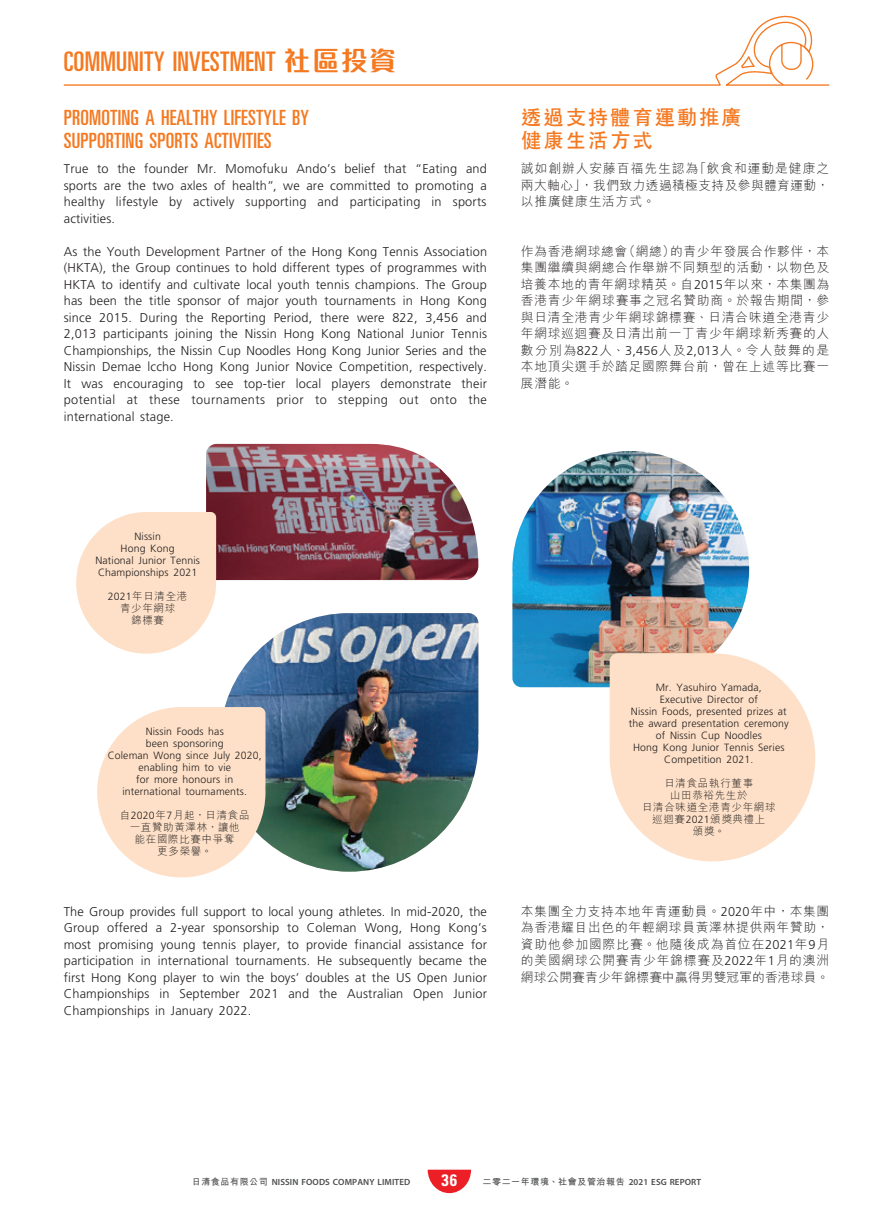
<style>
.page{position:relative;width:893px;height:1212px;background:#fff}
.page>*{position:absolute;margin:0;border:0;box-sizing:border-box;transform-origin:0 0}
.t1{font:ultra-condensed 27px "Univers LT Std";letter-spacing:.01em;color:#f47921}
._03_H1{font:ultra-condensed 21px/22.5px "Univers LT Std";letter-spacing:.01em;color:#f47921}
._03_H1-2{font:700 21px/22.5px "C Hei 2 HK";letter-spacing:.06em;color:#f47921}
.t2{font:700 condensed 16.65px "Univers LT Std";color:#fff}
._01_Body_Text{font:300 12.75px/16.5px "Frutiger LT Std";letter-spacing:.015em;color:#231f20;text-align:justify}
._01_Body_Text-2{font:300 12.75px/16.5px "M Hei HK";letter-spacing:.055em;color:#231f20;text-align:justify}
._01_Body_Text-3{font:300 10.5px/12px "Frutiger LT Std";letter-spacing:.015em;color:#231f20;text-align:center}
._01_Body_Text-4{font:300 10.5px/12px "M Hei HK";letter-spacing:.065em;color:#231f20;text-align:center}
.t3{font:600 9px "Myriad Pro";letter-spacing:.01em;color:#4b4c4d}
.t4{font:700 9px "M Hei HK";letter-spacing:.065em;color:#4b4c4d}
.s1{font-family:"M Finance HK";font-weight:700;font-stretch:normal}
.s2{font-family:"Frutiger LT Std"}
.s3{font-family:"M Hei HK";font-weight:700}
.s4{font-family:"Myriad Pro";font-weight:600}
</style>
<div class="page">
<svg style="left:63px;top:15px;width:767px;height:71px"></svg>
<svg style="left:428px;top:1170px;width:43px;height:23px"></svg>
<img style="left:206px;top:444px;width:272px;height:136px">
<svg style="left:76px;top:512px;width:140px;height:142px"></svg>
<img style="left:512px;top:451px;width:237px;height:236px">
<svg style="left:610px;top:653px;width:205px;height:208px"></svg>
<img style="left:224px;top:613px;width:254px;height:259px">
<svg style="left:97px;top:707px;width:168px;height:170px"></svg>
<h1 class="t1" style="left:64px;top:46px;width:334px">COMMUNITY INVESTMENT <span class="s1">社區投資</span></h1>
<p class="_03_H1" style="left:64px;top:106px;width:247px">PROMOTING A HEALTHY LIFESTYLE BY<br>SUPPORTING SPORTS ACTIVITIES</p>
<p class="_01_Body_Text" style="left:64px;top:161px;width:425px">True to the founder Mr. Momofuku Ando’s belief that “Eating and sports are the two axles of health”, we are committed to promoting a healthy lifestyle by actively supporting and participating in sports activities.</p>
<p class="_01_Body_Text" style="left:64px;top:243px;width:425px">As the Youth Development Partner of the Hong Kong Tennis Association (HKTA), the Group continues to hold different types of programmes with HKTA to identify and cultivate local youth tennis champions. The Group has been the title sponsor of major youth tournaments in Hong Kong since 2015. During the Reporting Period, there were 822, 3,456 and 2,013 participants joining the Nissin Hong Kong National Junior Tennis Championships, the Nissin Cup Noodles Hong Kong Junior Series and the Nissin Demae lccho Hong Kong Junior Novice Competition, respectively.<br>It was encouraging to see top-tier local players demonstrate their potential at these tournaments prior to stepping out onto the international stage.</p>
<p class="_03_H1-2" style="left:521px;top:105px;width:223px">透過支持體育運動推廣健康生活方式</p>
<p class="_01_Body_Text-2" style="left:521px;top:160px;width:310px">誠如創辦人安藤百福先生認為「飲食和運動是健康之兩大軸心」，我們致力透過積極支持及參與體育運動，以推廣健康生活方式。</p>
<p class="_01_Body_Text-2" style="left:521px;top:242px;width:310px">作為香港網球總會（網總）的青少年發展合作夥伴，本集團繼續與網總合作舉辦不同類型的活動，以物色及培養本地的青年網球精英。自<span class="s2">2015</span>年以來，本集團為香港青少年網球賽事之冠名贊助商。於報告期間，參與日清全港青少年網球錦標賽、日清合味道全港青少年網球巡迴賽及日清出前一丁青少年網球新秀賽的人數分別為<span class="s2">822</span>人、<span class="s2">3,456</span>人及<span class="s2">2,013</span>人。令人鼓舞的是本地頂尖選手於踏足國際舞台前，曾在上述等比賽一展潛能。</p>
<p class="_01_Body_Text-3" style="left:95px;top:531px;width:106px">Nissin<br>Hong Kong<br>National Junior Tennis<br>Championships 2021</p>
<p class="_01_Body_Text-4" style="left:108px;top:590px;width:81px"><span class="s2">2021</span>年日清全港青少年網球<br>錦標賽</p>
<p class="_01_Body_Text-3" style="left:108px;top:726px;width:156px">Nissin Foods has<br>been sponsoring<br>Coleman Wong since July 2020, enabling him to vie<br>for more honours in international tournaments.</p>
<p class="_01_Body_Text-4" style="left:120px;top:809px;width:131px">自<span class="s2">2020</span>年<span class="s2">7</span>月起，日清食品一直贊助黃澤林，讓他<br>能在國際比賽中爭奪<br>更多榮譽。</p>
<p class="_01_Body_Text" style="left:64px;top:903px;width:425px">The Group provides full support to local young athletes. In mid-2020, the Group offered a 2-year sponsorship to Coleman Wong, Hong Kong’s most promising young tennis player, to provide financial assistance for participation in international tournaments. He subsequently became the first Hong Kong player to win the boys’ doubles at the US Open Junior Championships in September 2021 and the Australian Open Junior Championships in January 2022.</p>
<p class="_01_Body_Text-3" style="left:629px;top:682px;width:161px">Mr. Yasuhiro Yamada,<br>Executive Director of<br>Nissin Foods, presented prizes at the award presentation ceremony of Nissin Cup Noodles<br>Hong Kong Junior Tennis Series<br>Competition 2021.</p>
<p class="_01_Body_Text-4" style="left:642px;top:777px;width:135px">日清食品執行董事<br>山田恭裕先生於<br>日清合味道全港青少年網球巡迴賽<span class="s2">2021</span>頒獎典禮上<br>頒獎。</p>
<p class="_01_Body_Text-2" style="left:521px;top:902px;width:310px">本集團全力支持本地年青運動員。<span class="s2">2020</span>年中，本集團為香港耀目出色的年輕網球員黃澤林提供兩年贊助，資助他參加國際比賽。他隨後成為首位在<span class="s2">2021</span>年<span class="s2">9</span>月的美國網球公開賽青少年錦標賽及<span class="s2">2022</span>年<span class="s2">1</span>月的澳洲網球公開賽青少年錦標賽中贏得男雙冠軍的香港球員。</p>
<p class="t3" style="left:192px;top:1177px;width:220px"><span class="s3">日清食品有限公司</span> NISSIN FOODS COMPANY LIMITED</p>
<h3 class="t2" style="left:442px;top:1170px;width:17px">36</h3>
<p class="t4" style="left:483px;top:1175px;width:220px">二零二一年環境、社會及管治報告 <span class="s4">2021 ESG REPORT</span></p>
</div>
